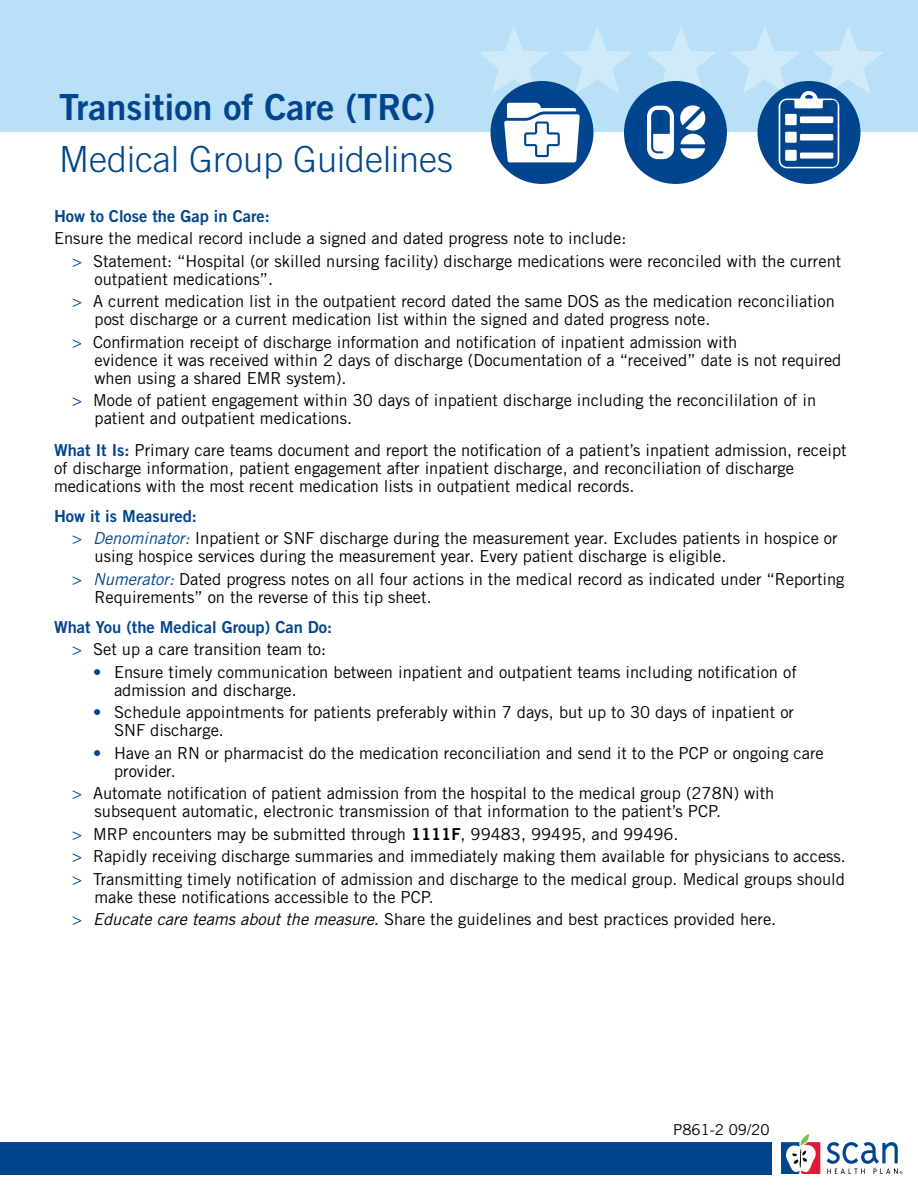
<style>
.page{position:relative;width:918px;height:1188px;background:#fff}
.page>*{position:absolute;margin:0;border:0;box-sizing:border-box;transform-origin:0 0}
.t1{font:300 36px "Trade Gothic";color:#00458d}
.t2{font:36px "Trade Gothic Bold Two";color:#00458d}
.t3{font:16.5px/18px "Trade Gothic";color:#000}
.t4{font:16.5px "Trade Gothic Bold Two";color:#00458d}
.t5{font:15px "Trade Gothic";color:#000}
.s1{color:#00458d}
.s2{font-family:"Trade Gothic Bold Two";color:#00458d}
.s3{font-style:italic;color:#00458d}
.s4{font-family:"Trade Gothic Bold Two"}
.s5{font-style:italic}
</style>
<div class="page">
<div style="left:0;top:0;width:918px;height:131px;background:#b9e0f7"></div>
<svg style="left:781px;top:1134px;width:39px;height:40px"></svg>
<svg style="left:827px;top:1142px;width:75px;height:32px"></svg>
<div style="left:0;top:1142px;width:771px;height:33px;background:#00458d"></div>
<svg style="left:479px;top:27px;width:71px;height:66px"></svg>
<svg style="left:562px;top:27px;width:71px;height:67px"></svg>
<svg style="left:645px;top:27px;width:71px;height:67px"></svg>
<div style="left:490px;top:81px;width:103px;height:103px;background:#00458d;border-radius:50%"></div>
<svg style="left:504px;top:103px;width:76px;height:59px"></svg>
<div style="left:624px;top:81px;width:103px;height:103px;background:#00458d;border-radius:50%"></div>
<svg style="left:647px;top:105px;width:59px;height:54px"></svg>
<div style="left:758px;top:81px;width:102px;height:103px;background:#00458d;border-radius:50%"></div>
<svg style="left:729px;top:27px;width:155px;height:141px"></svg>
<div style="left:785px;top:114px;width:12px;height:11px;background:#fff"></div>
<div style="left:785px;top:132px;width:12px;height:11px;background:#fff"></div>
<div style="left:785px;top:150px;width:12px;height:11px;background:#fff"></div>
<div style="left:800px;top:116px;width:33px;height:7px;background:#fff"></div>
<div style="left:800px;top:134px;width:33px;height:7px;background:#fff"></div>
<div style="left:800px;top:153px;width:33px;height:6px;background:#fff"></div>
<h1 class="t2" style="left:59px;top:84px;width:378px">Transition of Care (TRC)</h1>
<h1 class="t1" style="left:59px;top:138px;width:396px">Medical Group Guidelines</h1>
<p class="t4" style="left:54px;top:206px;width:217px">How to Close the Gap in Care:</p>
<p class="t3" style="left:72px;top:227px;width:771px;line-height:22.5px;text-indent:-18px">Ensure the medical record include a signed and dated progress note to include:<br><span class="s1">&gt;</span> Statement: “Hospital (or skilled nursing facility) discharge medications were reconciled with the current</p>
<p class="t3" style="left:72px;top:268px;width:764px;line-height:22.5px;text-indent:23px">outpatient medications”.<br><span class="s1">&gt;</span> A current medication list in the outpatient record dated the same DOS as the medication reconciliation</p>
<p class="t3" style="left:72px;top:308px;width:667px;line-height:22.5px;text-align:center">post discharge or a current medication list within the signed and dated progress note.<br><span class="s1">&gt;</span> Confirmation receipt of discharge information and notification of inpatient admission with</p>
<p class="t3" style="left:95px;top:351px;width:748px">evidence it was received within 2 days of discharge (Documentation of a “received” date is not required when using a shared EMR system).</p>
<p class="t3" style="left:95px;top:391px;width:723px;text-indent:-23px"><span class="s1">&gt;</span> Mode of patient engagement within 30 days of inpatient discharge including the reconcililation of in patient and outpatient medications.</p>
<p class="t3" style="left:54px;top:441px;width:794px"><span class="s2">What It Is:</span> Primary care teams document and report the notification of a patient’s inpatient admission, receipt of discharge information, patient engagement after inpatient discharge, and reconciliation of discharge medications with the most recent medication lists in outpatient medical records.</p>
<p class="t4" style="left:54px;top:506px;width:144px">How it is Measured:</p>
<p class="t3" style="left:95px;top:529px;width:745px;text-indent:-23px"><span class="s1">&gt;</span> <span class="s3">Denominator:</span> Inpatient or SNF discharge during the measurement year. Excludes patients in hospice or using hospice services during the measurement year. Every patient discharge is eligible.</p>
<p class="t3" style="left:95px;top:570px;width:752px;text-indent:-23px"><span class="s1">&gt;</span> <span class="s3">Numerator:</span> Dated progress notes on all four actions in the medical record as indicated under “Reporting<br>Requirements” on the reverse of this tip sheet.</p>
<p class="t4" style="left:54px;top:617px;width:280px">What You (the Medical Group) Can Do:</p>
<p class="t3" style="left:72px;top:640px;width:256px"><span class="s1">&gt;</span> Set up a care transition team to:</p>
<p class="t3" style="left:114px;top:663px;width:684px;text-indent:-21px"><span class="s1">•</span> Ensure timely communication between inpatient and outpatient teams including notification of admission and discharge.</p>
<p class="t3" style="left:114px;top:703px;width:682px;text-indent:-21px"><span class="s1">•</span> Schedule appointments for patients preferably within 7 days, but up to 30 days of inpatient or<br>SNF discharge.</p>
<p class="t3" style="left:114px;top:744px;width:711px;text-indent:-21px"><span class="s1">•</span> Have an RN or pharmacist do the medication reconciliation and send it to the PCP or ongoing care provider.</p>
<p class="t3" style="left:95px;top:784px;width:681px;text-indent:-23px"><span class="s1">&gt;</span> Automate notification of patient admission from the hospital to the medical group (278N) with subsequent automatic, electronic transmission of that information to the patient’s PCP.</p>
<p class="t3" style="left:72px;top:823px;width:775px;line-height:22.5px"><span class="s1">&gt;</span> MRP encounters may be submitted through <span class="s4">1111F</span>, 99483, 99495, and 99496.<br><span class="s1">&gt;</span> Rapidly receiving discharge summaries and immediately making them available for physicians to access. <span class="s1">&gt;</span> Transmitting timely notification of admission and discharge to the medical group. Medical groups should</p>
<p class="t3" style="left:72px;top:886px;width:706px;line-height:22.5px;text-indent:23px">make these notifications accessible to the PCP.<br><span class="s1">&gt;</span> <span class="s5">Educate care teams about the measure.</span> Share the guidelines and best practices provided here.</p>
<p class="t5" style="left:673px;top:1121px;width:98px">P861-2 09/20</p>
</div>
